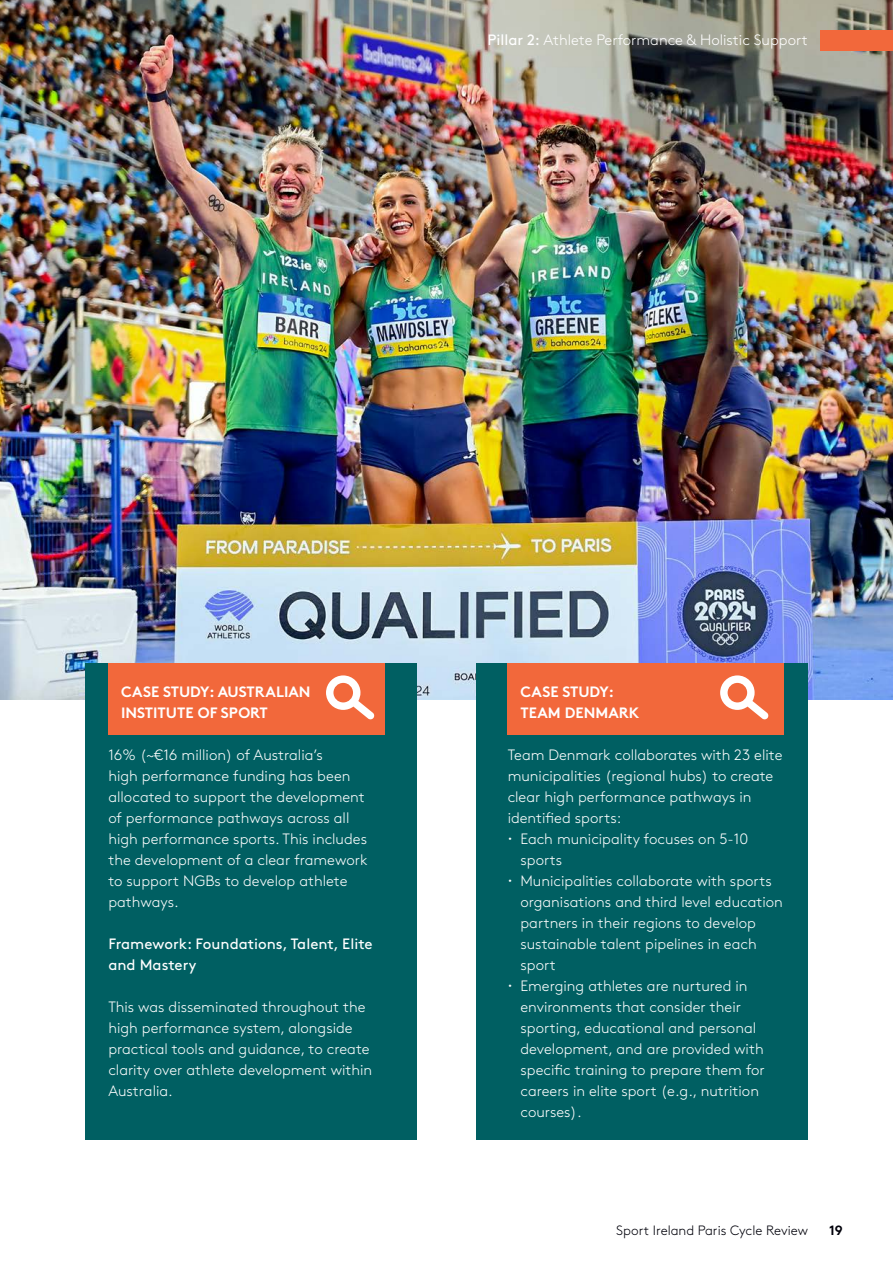
<style>
.page{position:relative;width:893px;height:1263px;background:#fff}
.page>*{position:absolute;margin:0;border:0;box-sizing:border-box;transform-origin:0 0}
.t1{font:300 15px/21px "Brown Std";color:#fff}
.t2{font:700 15px/21px "Brown Std";color:#fff}
.t3{font:15px/21px "Brown Std";color:#fff}
.t4{font:300 13.5px "Brown Std";color:#00000a}
.t5{font:700 13.5px "Brown Std";color:#00000a}
.s1{font-weight:400}
.s2{font-family:"Montserrat";font-weight:400}
</style>
<div class="page">
<img style="left:0;top:0;width:893px;height:699px">
<div style="left:85px;top:663px;width:332px;height:477px;background:#005f62"></div>
<div style="left:476px;top:663px;width:332px;height:477px;background:#005f62"></div>
<div style="left:108px;top:663px;width:277px;height:72px;background:#f2683b"></div>
<div style="left:507px;top:663px;width:277px;height:72px;background:#f2683b"></div>
<svg style="left:326px;top:675px;width:49px;height:44px"></svg>
<svg style="left:720px;top:675px;width:49px;height:44px"></svg>
<div style="left:821px;top:30px;width:72px;height:20px;background:#f2683b"></div>
<p class="t1" style="left:488px;top:30px;width:322px"><span class="s1">Pillar 2:</span> Athlete Performance &amp; Holistic Support</p>
<p class="t2" style="left:121px;top:681px;width:191px">CASE STUDY: AUSTRALIAN<br>INSTITUTE OF SPORT</p>
<p class="t1" style="left:108px;top:745px;width:261px">16% (~€16 million) of Australia’s<br>high performance funding has been allocated to support the development of performance pathways across all high performance sports. This includes the development of a clear framework to support NGBs to develop athlete pathways.</p>
<p class="t3" style="left:108px;top:934px;width:266px">Framework: Foundations, Talent, Elite and Mastery</p>
<p class="t1" style="left:108px;top:997px;width:265px">This was disseminated throughout the high performance system, alongside practical tools and guidance, to create clarity over athlete development within Australia.</p>
<p class="t2" style="left:520px;top:681px;width:95px">CASE STUDY:</p>
<p class="t2" style="left:520px;top:702px;width:120px">TEAM DENMARK</p>
<p class="t1" style="left:508px;top:745px;width:276px">Team Denmark collaborates with 23 elite municipalities (regional hubs) to create clear high performance pathways in identified sports:</p>
<p class="t1" style="left:520px;top:829px;width:229px;text-indent:-13px"><span class="s2">•</span> Each municipality focuses on 5-10 sports</p>
<p class="t1" style="left:520px;top:871px;width:264px;text-indent:-13px"><span class="s2">•</span> Municipalities collaborate with sports organisations and third level education partners in their regions to develop sustainable talent pipelines in each sport</p>
<p class="t1" style="left:520px;top:976px;width:246px;text-indent:-13px"><span class="s2">•</span> Emerging athletes are nurtured in environments that consider their sporting, educational and personal development, and are provided with specific training to prepare them for careers in elite sport (e.g., nutrition courses).</p>
<p class="t4" style="left:616px;top:1222px;width:194px">Sport Ireland Paris Cycle Review</p>
<p class="t5" style="left:829px;top:1222px;width:15px">19</p>
</div>
